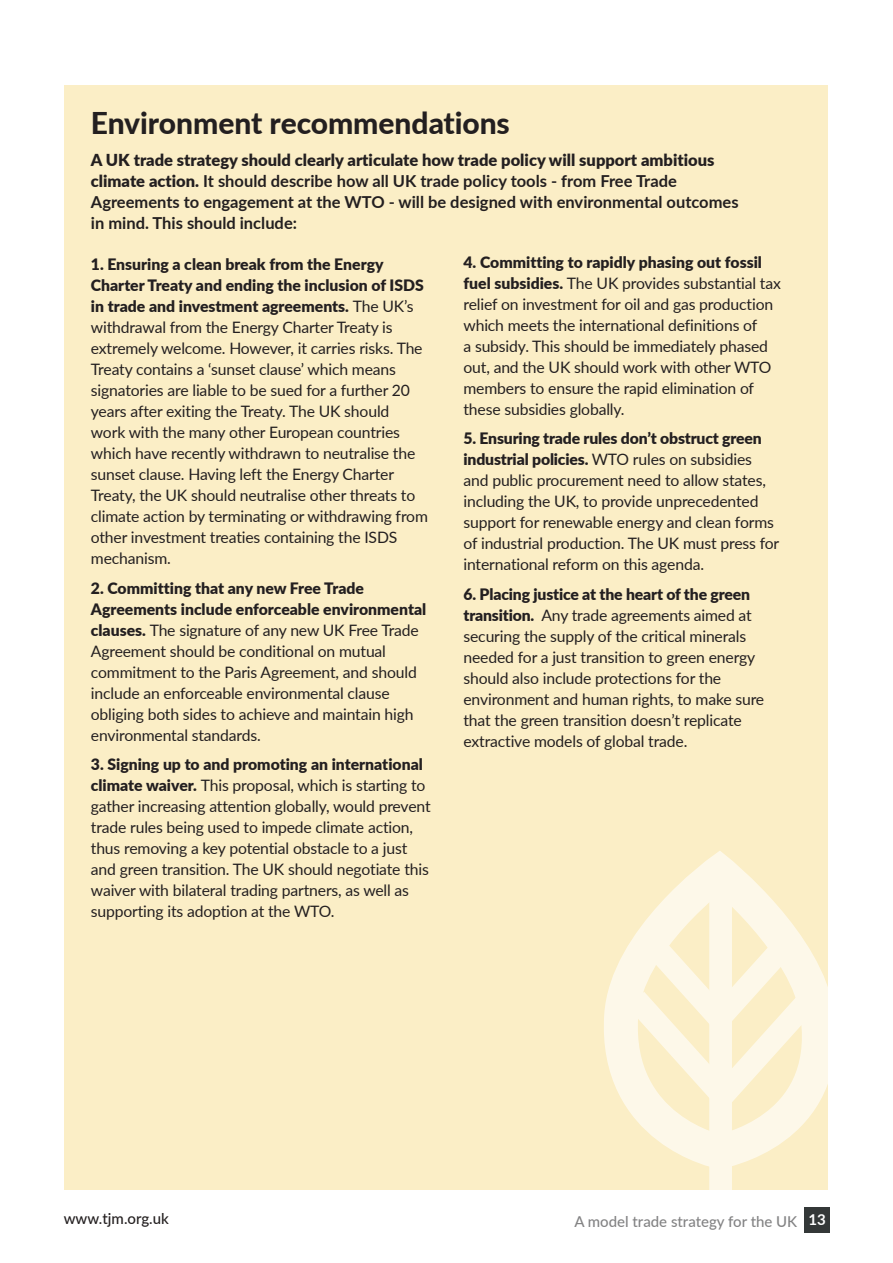
<style>
.page{position:relative;width:893px;height:1263px;background:#fff}
.page>*{position:absolute;margin:0;border:0;box-sizing:border-box;transform-origin:0 0}
.t1{font:800 30px "Lato";letter-spacing:-.005em;color:#231f20}
.t2{font:700 16.5px/21px "Lato";color:#231f20}
.t3{font:15.75px/21px "Lato";letter-spacing:-.01em;color:#231f20}
.t4{font:500 15px "Lato";color:#838384}
.t5{font:500 15px "Lato";color:#231f20}
.s1{font-weight:900}
.s2{font-weight:700;color:#fff}
</style>
<div class="page">
<div style="left:804px;top:1208px;width:26px;height:25px;background:#343838"></div>
<div style="left:65px;top:86px;width:763px;height:1104px;background:#fbeec6"></div>
<svg style="left:647px;top:851px;width:149px;height:316px"></svg>
<div style="left:709px;top:884px;width:23px;height:306px;background:#fdf8e9"></div>
<svg style="left:604px;top:918px;width:224px;height:213px"></svg>
<h1 class="t1" style="left:91px;top:101px;width:420px">Environment recommendations</h1>
<p class="t2" style="left:91px;top:149px;width:649px"><span class="s1">A UK trade strategy should clearly articulate how trade policy will support ambitious climate action.</span> It should describe how all UK trade policy tools - from Free Trade Agreements to engagement at the WTO - will be designed with environmental outcomes in mind. This should include:</p>
<p class="t3" style="left:91px;top:253px;width:339px"><span class="s1">1. Ensuring a clean break from the Energy Charter Treaty and ending the inclusion of ISDS in trade and investment agreements.</span> The UK’s withdrawal from the Energy Charter Treaty is extremely welcome. However, it carries risks. The Treaty contains a ‘sunset clause’ which means signatories are liable to be sued for a further 20 years after exiting the Treaty. The UK should<br>work with the many other European countries which have recently withdrawn to neutralise the sunset clause. Having left the Energy Charter Treaty, the UK should neutralise other threats to climate action by terminating or withdrawing from other investment treaties containing the ISDS mechanism.</p>
<p class="t3" style="left:91px;top:577px;width:337px"><span class="s1">2. Committing that any new Free Trade Agreements include enforceable environmental clauses.</span> The signature of any new UK Free Trade Agreement should be conditional on mutual commitment to the Paris Agreement, and should include an enforceable environmental clause obliging both sides to achieve and maintain high environmental standards.</p>
<p class="t3" style="left:91px;top:753px;width:341px"><span class="s1">3. Signing up to and promoting an international climate waiver.</span> This proposal, which is starting to gather increasing attention globally, would prevent trade rules being used to impede climate action, thus removing a key potential obstacle to a just and green transition. The UK should negotiate this waiver with bilateral trading partners, as well as supporting its adoption at the WTO.</p>
<p class="t3" style="left:463px;top:251px;width:319px"><span class="s1">4. Committing to rapidly phasing out fossil fuel subsidies.</span> The UK provides substantial tax relief on investment for oil and gas production which meets the international definitions of<br>a subsidy. This should be immediately phased out, and the UK should work with other WTO members to ensure the rapid elimination of these subsidies globally.</p>
<p class="t3" style="left:463px;top:427px;width:317px"><span class="s1">5. Ensuring trade rules don’t obstruct green industrial policies.</span> WTO rules on subsidies and public procurement need to allow states, including the UK, to provide unprecedented support for renewable energy and clean forms of industrial production. The UK must press for international reform on this agenda.</p>
<p class="t3" style="left:463px;top:583px;width:302px"><span class="s1">6. Placing justice at the heart of the green transition.</span> Any trade agreements aimed at securing the supply of the critical minerals needed for a just transition to green energy should also include protections for the environment and human rights, to make sure that the green transition doesn’t replicate extractive models of global trade.</p>
<p class="t5" style="left:64px;top:1208px;width:107px">www.tjm.org.uk</p>
<p class="t4" style="left:574px;top:1210px;width:253px">A model trade strategy for the UK <span class="s2">13</span></p>
</div>
